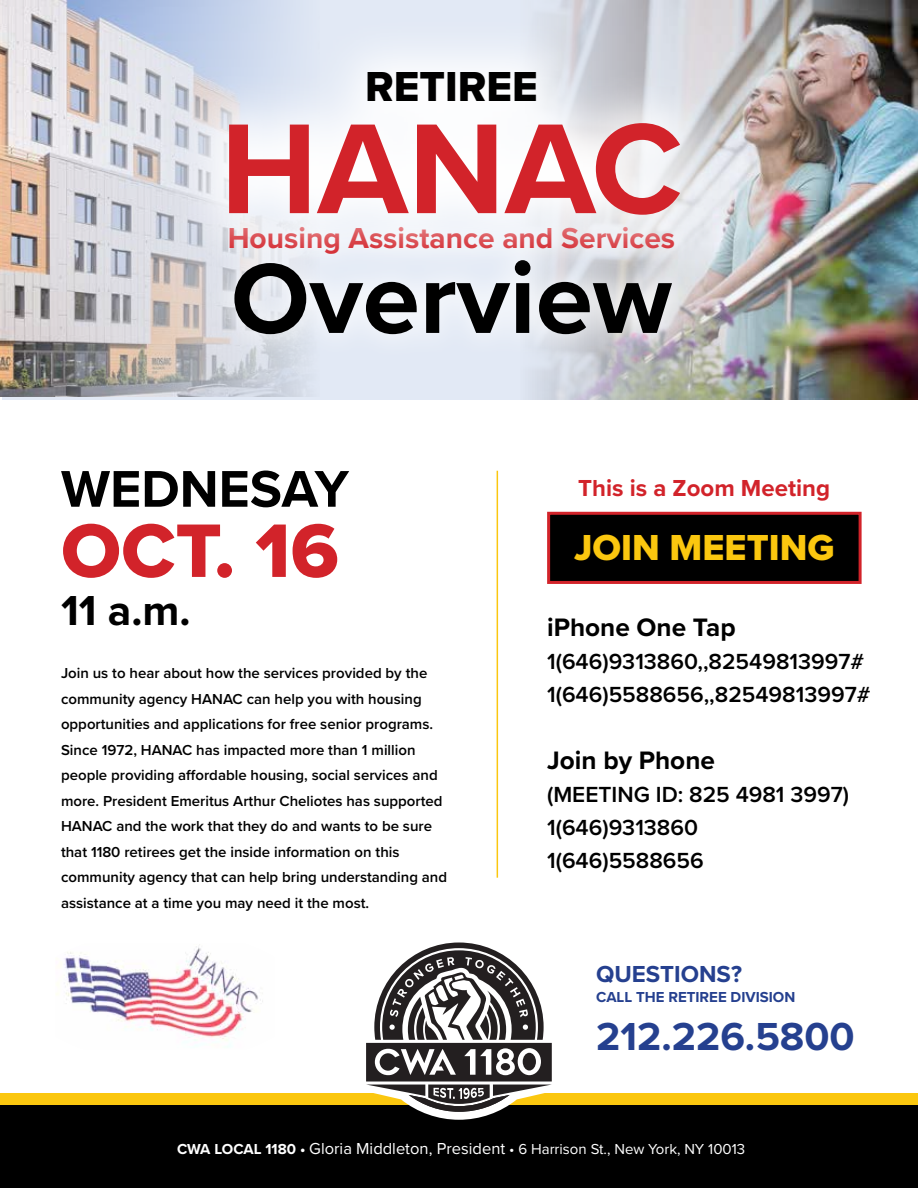
<style>
.page{position:relative;width:918px;height:1188px;background:#fff}
.page>*{position:absolute;margin:0;border:0;box-sizing:border-box;transform-origin:0 0}
.t1{font:700 132.75px "Proxima Nova";color:#d2232a}
.t2{font:700 103.05px "Proxima Nova";color:#000}
.t3{font:78.6px "Proxima Nova Extrabld";color:#d2232a}
.t4{font:700 53.55px "Proxima Nova";color:#000}
.t5{font:43.5px "Proxima Nova Extrabld";color:#000}
.t6{font:700 43.5px "Proxima Nova";color:#000}
.t7{font:700 40.5px "Proxima Nova";color:#25408f}
.t8{font:37.5px "Proxima Nova Extrabld";color:#fbc70f}
.t9{font:700 30px "Proxima Nova";color:#d2232a}
.t10{font:700 26.1px "Proxima Nova";color:#000}
.t11{font:700 24px "Proxima Nova";color:#d2232a}
.t12{font:700 24px "Proxima Nova";color:#25408f}
.t13{font:600 22.65px/33.2px "Proxima Nova";color:#000}
.t14{font:600 15px/25.5px "Proxima Nova";color:#000}
.t15{font:15px "Proxima Nova";color:#fff}
.t16{font:700 15px "Proxima Nova";color:#25408f}
.s1{font-weight:700}
.s2{font-size:16.5px}
</style>
<div class="page">
<div style="left:2px;top:0;width:916px;height:400px;background:#e2e9f5"></div>
<img style="left:532px;top:0;width:386px;height:400px">
<img style="left:0;top:0;width:307px;height:397px">
<div style="left:0;top:1099px;width:918px;height:89px;background:#000"></div>
<div style="left:0;top:1094px;width:918px;height:11px;background:#fbc70f"></div>
<svg style="left:358px;top:942px;width:202px;height:178px"></svg>
<hr style="left:497px;top:471px;width:1px;height:407px;background:#fbc70f">
<div style="left:549px;top:513px;width:311px;height:69px;background:#000"></div>
<div style="left:547px;top:512px;width:315px;height:72px;border:3px solid #d2232a"></div>
<img style="left:56px;top:944px;width:207px;height:103px">
<div style="left:201px;top:200px;width:501px;height:162px;background:#fff;opacity:.75"></div>
<svg style="left:171px;top:14px;width:564px;height:257px"></svg>
<h3 class="t5" style="left:365px;top:54px;width:174px">RETIREE</h3>
<h1 class="t1" style="left:220px;top:70px;width:464px">HANAC</h1>
<h3 class="t9" style="left:228px;top:216px;width:449px">Housing Assistance and Services</h3>
<h2 class="t2" style="left:231px;top:222px;width:443px">Overview</h2>
<h3 class="t4" style="left:61px;top:449px;width:290px">WEDNESAY</h3>
<h3 class="t3" style="left:61px;top:492px;width:279px">OCT. 16</h3>
<h3 class="t6" style="left:61px;top:578px;width:131px">11 a.m.</h3>
<p class="t14" style="left:61px;top:660px;width:388px">Join us to hear about how the services provided by the community agency HANAC can help you with housing opportunities and applications for free senior programs.<br>Since 1972, HANAC has impacted more than 1 million people providing affordable housing, social services and more. President Emeritus Arthur Cheliotes has supported HANAC and the work that they do and wants to be sure that 1180 retirees get the inside information on this community agency that can help bring understanding and assistance at a time you may need it the most.</p>
<h3 class="t11" style="left:578px;top:470px;width:253px">This is a Zoom Meeting</h3>
<h3 class="t8" style="left:574px;top:520px;width:262px">JOIN MEETING</h3>
<h3 class="t10" style="left:547px;top:608px;width:190px">iPhone One Tap</h3>
<h3 class="t13" style="left:547px;top:644px;width:325px">1(646)9313860,,82549813997#<br>1(646)5588656,,82549813997#</h3>
<h3 class="t10" style="left:547px;top:740px;width:169px">Join by Phone</h3>
<h3 class="t13" style="left:547px;top:777px;width:303px">(MEETING ID: 825 4981 3997)<br>1(646)9313860<br>1(646)5588656</h3>
<h3 class="t12" style="left:596px;top:956px;width:147px">QUESTIONS?</h3>
<p class="t16" style="left:596px;top:986px;width:201px">CALL THE RETIREE DIVISION</p>
<h3 class="t7" style="left:596px;top:1007px;width:260px">212.226.5800</h3>
<p class="t15" style="left:177px;top:1138px;width:570px"><span class="s1">CWA LOCAL 1180 •</span> <span class="s2">Gloria Middleton, President</span> • 6 Harrison St., New York, NY 10013</p>
</div>
